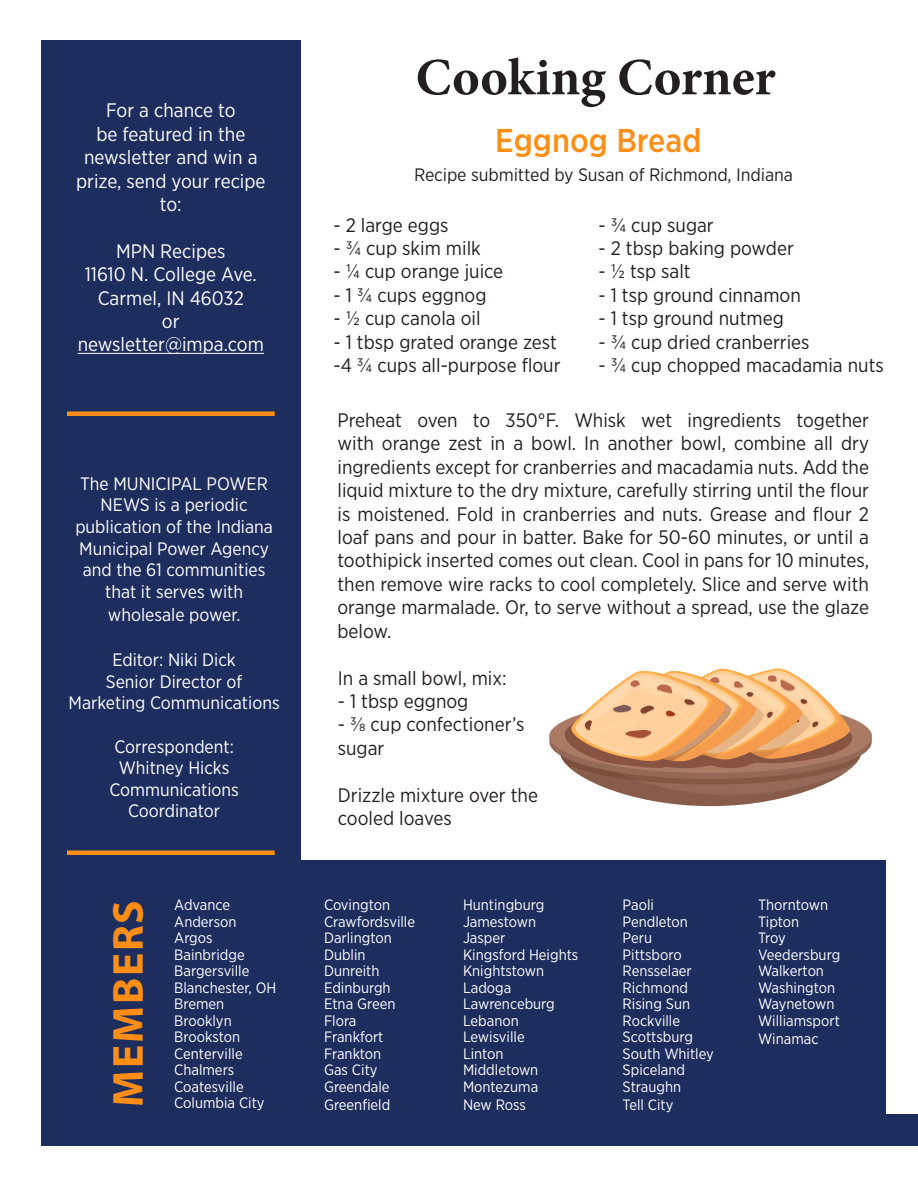
<style>
.page{position:relative;width:918px;height:1188px;background:#fff}
.page>*{position:absolute;margin:0;border:0;box-sizing:border-box;transform-origin:0 0}
.t1{font:700 52.5px "Minion Pro";color:#231f20}
.t2{font:700 43.5px "Myriad Pro";letter-spacing:.04em;color:#ff8e16}
.Headline1{font:500 33px "Gotham Narrow";color:#ff8e16}
.t3{font:19.5px/23.4px "Gotham Narrow";color:#231f20}
.t4{font:19.5px/23.4px "Gotham Narrow";color:#fff;text-align:center}
.t5{font:18px/21.6px "Gotham Narrow";color:#fff;text-align:center}
.t6{font:18px "Gotham Narrow";color:#231f20}
.t7{font:15px/16.5px "Gotham Narrow";color:#fff}
</style>
<div class="page">
<div style="left:41px;top:40px;width:259px;height:842px;background:#1d2d5e"></div>
<hr style="left:78px;top:353px;width:186px;height:1px;background:#fff">
<div style="left:67px;top:411px;width:208px;height:5px;background:#ff8e16"></div>
<div style="left:67px;top:850px;width:208px;height:5px;background:#ff8e16"></div>
<div style="left:41px;top:861px;width:845px;height:285px;background:#1d2d5e"></div>
<div style="left:860px;top:1115px;width:58px;height:31px;background:#1d2d5e"></div>
<svg style="left:549px;top:668px;width:323px;height:138px"></svg>
<p class="t4" style="left:76px;top:98px;width:191px">For a chance to<br>be featured in the newsletter and win a prize, send your recipe to:</p>
<p class="t4" style="left:116px;top:239px;width:111px">MPN Recipes</p>
<p class="t4" style="left:85px;top:262px;width:174px">11610 N. College Ave.</p>
<p class="t4" style="left:98px;top:286px;width:148px">Carmel, IN 46032</p>
<p class="t4" style="left:162px;top:309px;width:19px">or</p>
<p class="t4" style="left:78px;top:332px;width:188px">newsletter@impa.com</p>
<p class="t5" style="left:75px;top:472px;width:199px">The MUNICIPAL POWER<br>NEWS is a periodic publication of the Indiana<br>Municipal Power Agency and the 61 communities that it serves with</p>
<p class="t5" style="left:108px;top:604px;width:134px">wholesale power.</p>
<p class="t5" style="left:112px;top:649px;width:125px">Editor: Niki Dick</p>
<p class="t5" style="left:69px;top:670px;width:213px">Senior Director of<br>Marketing Communications</p>
<p class="t5" style="left:114px;top:735px;width:121px;text-align:left">Correspondent:<br>Whitney Hicks</p>
<p class="t5" style="left:109px;top:778px;width:131px">Communications<br>Coordinator</p>
<p class="t2" style="left:100px;top:1107px;width:208px;rotate:-90deg">MEMBERS</p>
<p class="t7" style="left:174px;top:896px;width:64px">Advance<br>Anderson<br>Argos</p>
<p class="t7" style="left:174px;top:946px;width:104px">Bainbridge<br>Bargersville<br>Blanchester, OH</p>
<p class="t7" style="left:174px;top:995px;width:52px">Bremen</p>
<p class="t7" style="left:174px;top:1012px;width:70px">Brooklyn<br>Brookston<br>Centerville<br>Chalmers</p>
<p class="t7" style="left:174px;top:1078px;width:92px">Coatesville<br>Columbia City</p>
<p class="t1" style="left:416px;top:41px;width:361px">Cooking Corner</p>
<p class="Headline1" style="left:495px;top:120px;width:208px">Eggnog Bread</p>
<p class="t6" style="left:414px;top:163px;width:381px">Recipe submitted by Susan of Richmond, Indiana</p>
<p class="t3" style="left:333px;top:213px;width:117px">- 2 large eggs</p>
<p class="t3" style="left:333px;top:236px;width:149px">- ¾ cup skim milk</p>
<p class="t3" style="left:333px;top:259px;width:171px">- ¼ cup orange juice</p>
<p class="t3" style="left:333px;top:283px;width:155px">- 1 ¾ cups eggnog</p>
<p class="t3" style="left:333px;top:306px;width:149px">- ½ cup canola oil</p>
<p class="t3" style="left:333px;top:330px;width:225px">- 1 tbsp grated orange zest</p>
<p class="t3" style="left:333px;top:353px;width:229px">-4 ¾ cups all-purpose flour</p>
<p class="t3" style="left:598px;top:213px;width:117px">- ¾ cup sugar</p>
<p class="t3" style="left:598px;top:236px;width:197px">- 2 tbsp baking powder</p>
<p class="t3" style="left:598px;top:259px;width:94px">- ½ tsp salt</p>
<p class="t3" style="left:598px;top:283px;width:204px">- 1 tsp ground cinnamon</p>
<p class="t3" style="left:598px;top:306px;width:187px">- 1 tsp ground nutmeg</p>
<p class="t3" style="left:598px;top:330px;width:213px">- ¾ cup dried cranberries</p>
<p class="t3" style="left:598px;top:353px;width:287px">- ¾ cup chopped macadamia nuts</p>
<p class="t3" style="left:337px;top:408px;width:533px;text-align:justify">Preheat oven to 350°F. Whisk wet ingredients together with orange zest in a bowl. In another bowl, combine all dry ingredients except for cranberries and macadamia nuts. Add the liquid mixture to the dry mixture, carefully stirring until the flour is moistened. Fold in cranberries and nuts. Grease and flour 2 loaf pans and pour in batter. Bake for 50-60 minutes, or until a toothipick inserted comes out clean. Cool in pans for 10 minutes, then remove wire racks to cool completely. Slice and serve with orange marmalade. Or, to serve without a spread, use the glaze below.</p>
<p class="t3" style="left:338px;top:666px;width:170px">In a small bowl, mix:</p>
<p class="t3" style="left:338px;top:689px;width:132px">- 1 tbsp eggnog</p>
<p class="t3" style="left:338px;top:712px;width:188px">- ⅜ cup confectioner’s sugar</p>
<p class="t3" style="left:338px;top:783px;width:202px">Drizzle mixture over the cooled loaves</p>
<p class="t7" style="left:324px;top:896px;width:93px">Covington<br>Crawfordsville<br>Darlington<br>Dublin<br>Dunreith<br>Edinburgh<br>Etna Green<br>Flora<br>Frankfort<br>Frankton<br>Gas City<br>Greendale</p>
<p class="t7" style="left:324px;top:1096px;width:68px">Greenfield</p>
<p class="t7" style="left:463px;top:896px;width:117px">Huntingburg<br>Jamestown<br>Jasper<br>Kingsford Heights<br>Knightstown<br>Ladoga<br>Lawrenceburg<br>Lebanon<br>Lewisville<br>Linton<br>Middletown<br>Montezuma</p>
<p class="t7" style="left:463px;top:1096px;width:64px">New Ross</p>
<p class="t7" style="left:623px;top:896px;width:33px">Paoli</p>
<p class="t7" style="left:623px;top:913px;width:71px">Pendleton<br>Peru<br>Pittsboro<br>Rensselaer</p>
<p class="t7" style="left:623px;top:979px;width:69px">Richmond<br>Rising Sun<br>Rockville</p>
<p class="t7" style="left:623px;top:1028px;width:93px">Scottsburg<br>South Whitley<br>Spiceland</p>
<p class="t7" style="left:623px;top:1078px;width:60px">Straughn</p>
<p class="t7" style="left:623px;top:1096px;width:52px">Tell City</p>
<p class="t7" style="left:758px;top:896px;width:72px">Thorntown<br>Tipton</p>
<p class="t7" style="left:758px;top:929px;width:29px">Troy</p>
<p class="t7" style="left:758px;top:946px;width:84px">Veedersburg</p>
<p class="t7" style="left:758px;top:962px;width:67px">Walkerton</p>
<p class="t7" style="left:758px;top:979px;width:79px">Washington</p>
<p class="t7" style="left:758px;top:995px;width:78px">Waynetown</p>
<p class="t7" style="left:758px;top:1012px;width:83px">Williamsport</p>
<p class="t7" style="left:758px;top:1030px;width:62px">Winamac</p>
</div>
